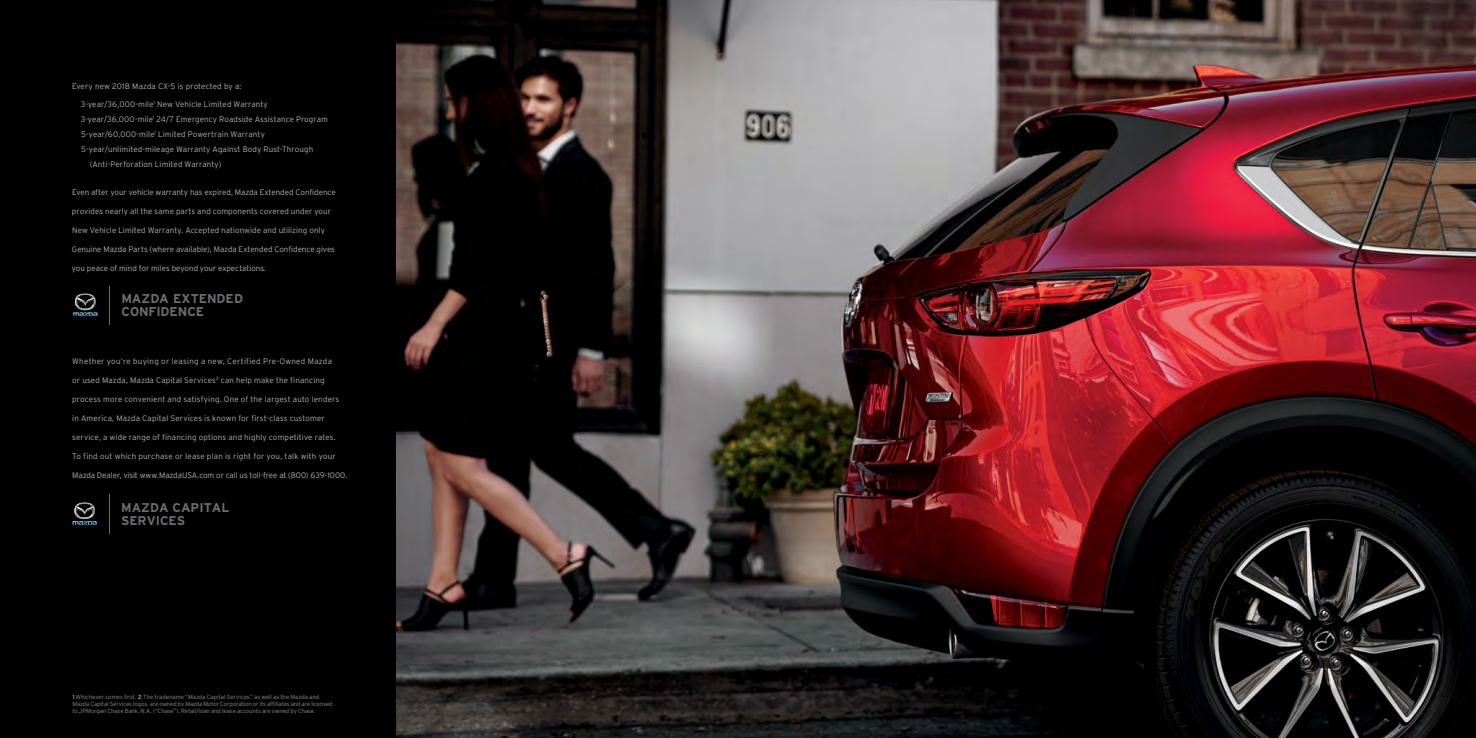
<style>
.page{position:relative;width:1476px;height:738px;background:#fff}
.page>*{position:absolute;margin:0;border:0;box-sizing:border-box;transform-origin:0 0}
.t1{font:700 12.8px/13.4px "Interstate";color:#6d6e71}
.t2{font:700 12.7px/13.3px "Interstate";letter-spacing:.005em;color:#6d6e71}
.t3{font:300 8px "Interstate";letter-spacing:.01em;color:#b1b2b4}
.t4{font:300 8px "Interstate";letter-spacing:.035em;color:#b1b2b4}
.t5{font:300 6px/7px "Interstate";letter-spacing:-.01em;color:#8a8c8f}
.s1{font-weight:700}
</style>
<div class="page">
<img style="left:396px;top:0;width:1080px;height:738px">
<div style="left:0;top:0;width:396px;height:738px;background:#000"></div>
<hr style="left:109px;top:494px;width:1px;height:39px;background:#6d6e71">
<svg style="left:73px;top:503px;width:24px;height:22px"></svg>
<hr style="left:110px;top:286px;width:1px;height:39px;background:#6d6e71">
<svg style="left:73px;top:294px;width:25px;height:22px"></svg>
<p class="t3" style="left:72px;top:81px;width:171px">Every new 2018 Mazda CX-5 is protected by a:</p>
<p class="t3" style="left:81px;top:99px;width:189px">3-year/36,000-mile<sup>1</sup> New Vehicle Limited Warranty</p>
<p class="t3" style="left:81px;top:114px;width:249px">3-year/36,000-mile<sup>1</sup> 24/7 Emergency Roadside Assistance Program</p>
<p class="t3" style="left:81px;top:129px;width:185px">5-year/60,000-mile<sup>1</sup> Limited Powertrain Warranty</p>
<p class="t3" style="left:81px;top:144px;width:234px">5-year/unlimited-mileage Warranty Against Body Rust-Through</p>
<p class="t3" style="left:90px;top:159px;width:133px">(Anti-Perforation Limited Warranty)</p>
<p class="t3" style="left:72px;top:187px;width:265px">Even after your vehicle warranty has expired, Mazda Extended Confidence</p>
<p class="t3" style="left:72px;top:206px;width:261px">provides nearly all the same parts and components covered under your</p>
<p class="t3" style="left:72px;top:225px;width:254px">New Vehicle Limited Warranty. Accepted nationwide and utilizing only</p>
<p class="t3" style="left:72px;top:244px;width:265px">Genuine Mazda Parts (where available), Mazda Extended Confidence gives</p>
<p class="t3" style="left:72px;top:263px;width:196px">you peace of mind for miles beyond your expectations.</p>
<h1 class="t1" style="left:121px;top:291px;width:123px">MAZDA EXTENDED<br>CONFIDENCE</h1>
<p class="t4" style="left:72px;top:356px;width:261px">Whether you’re buying or leasing a new, Certified Pre-Owned Mazda</p>
<p class="t3" style="left:72px;top:375px;width:254px">or used Mazda, Mazda Capital Services<sup>2</sup> can help make the financing</p>
<p class="t3" style="left:72px;top:394px;width:269px">process more convenient and satisfying. One of the largest auto lenders</p>
<p class="t3" style="left:72px;top:413px;width:254px">in America, Mazda Capital Services is known for first-class customer</p>
<p class="t3" style="left:72px;top:432px;width:265px">service, a wide range of financing options and highly competitive rates.</p>
<p class="t3" style="left:72px;top:451px;width:265px">To find out which purchase or lease plan is right for you, talk with your</p>
<p class="t3" style="left:72px;top:470px;width:277px">Mazda Dealer, visit www.MazdaUSA.com or call us toll-free at (800) 639-1000.</p>
<h2 class="t2" style="left:121px;top:500px;width:110px">MAZDA CAPITAL<br>SERVICES</h2>
<p class="t5" style="left:72px;top:693px;width:262px"><span class="s1">1</span> Whichever comes first. <span class="s1">2</span> The tradename “Mazda Capital Services,” as well as the Mazda and<br>Mazda Capital Services logos, are owned by Mazda Motor Corporation or its affiliates and are licensed to JPMorgan Chase Bank, N.A. (“Chase”). Retail/loan and lease accounts are owned by Chase.</p>
</div>
